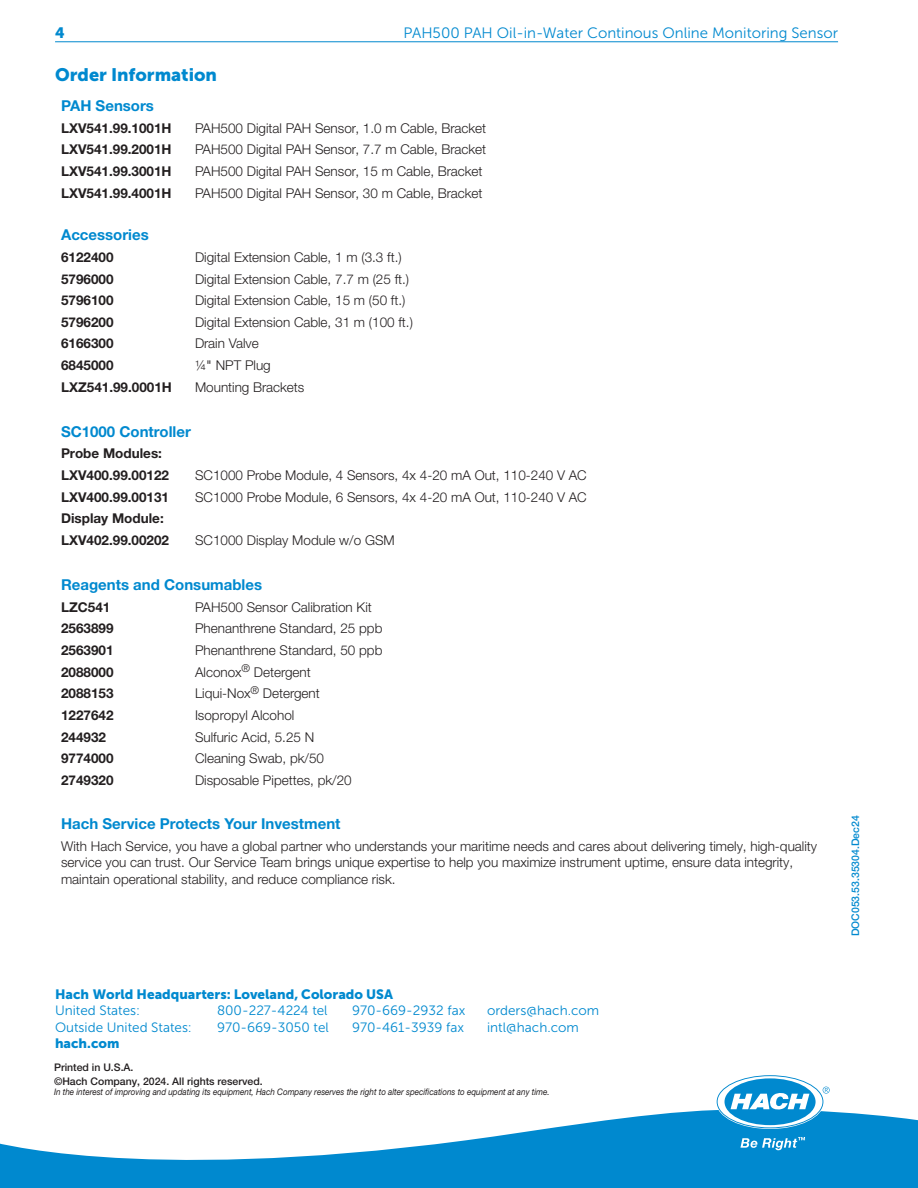
<style>
.page{position:relative;width:918px;height:1188px;background:#fff}
.page>*{position:absolute;margin:0;border:0;box-sizing:border-box;transform-origin:0 0}
.Head_2{font:18px "Museo Sans 900";color:#0089cf}
.Head_3_Text_1_Bold{font:700 15px "Helvetica Neue LTW1 G";color:#0089cf}
.Head_3{font:15px "Museo Sans 300";color:#0089cf}
.Head_3-2{font:15px "Museo Sans 900";color:#0089cf}
.Text_1{font:300 13.5px/16.5px "Helvetica Neue LTW1 G";color:#231f20}
.Text_1_Text_1_Bold{font:700 13.5px "Helvetica Neue LTW1 G";color:#231f20}
.t1{font:13.5px "Museo Sans 300";color:#0089cf}
.t2{font:13.5px "Museo Sans 900";color:#0089cf}
.Text_1_Bold{font:700 13.5px "Helvetica Neue LTW1 G";color:#231f20}
.t3{font:500 10.5px/13.5px "Helvetica Neue LTW1 G";color:#231f20}
.t4{font:500 10.5px "Helvetica Neue LTW1 G";color:#0089cf}
.t5{font:italic 9px "Helvetica Neue LTW1 G";color:#231f20;scale:.9 1}
.s1{font-weight:400}
</style>
<div class="page">
<svg style="left:0;top:1110px;width:918px;height:78px;fill:#0089cf"></svg>
<svg style="left:718px;top:1076px;width:112px;height:51px"></svg>
<svg style="left:740px;top:1137px;width:65px;height:13px"></svg>
<hr style="left:55px;top:41px;width:783px;height:1px;background:#0089cf">
<p class="Head_3-2" style="left:55px;top:24px;width:11px">4</p>
<p class="Head_3" style="left:404px;top:25px;width:436px">PAH500 PAH Oil-in-Water Continous Online Monitoring Sensor</p>
<p class="Head_2" style="left:55px;top:64px;width:163px">Order Information</p>
<p class="Head_3_Text_1_Bold" style="left:61px;top:97px;width:94px">PAH Sensors</p>
<p class="Text_1_Text_1_Bold" style="left:61px;top:120px;width:112px">LXV541.99.1001H</p>
<p class="Text_1" style="left:195px;top:120px;width:293px">PAH500 Digital PAH Sensor, 1.0 m Cable, Bracket</p>
<p class="Text_1_Text_1_Bold" style="left:61px;top:141px;width:112px">LXV541.99.2001H</p>
<p class="Text_1" style="left:195px;top:141px;width:293px">PAH500 Digital PAH Sensor, 7.7 m Cable, Bracket</p>
<p class="Text_1_Text_1_Bold" style="left:61px;top:163px;width:112px">LXV541.99.3001H</p>
<p class="Text_1" style="left:195px;top:163px;width:289px">PAH500 Digital PAH Sensor, 15 m Cable, Bracket</p>
<p class="Text_1_Text_1_Bold" style="left:61px;top:185px;width:112px">LXV541.99.4001H</p>
<p class="Text_1" style="left:195px;top:185px;width:289px">PAH500 Digital PAH Sensor, 30 m Cable, Bracket</p>
<p class="Head_3_Text_1_Bold" style="left:61px;top:226px;width:89px">Accessories</p>
<p class="Text_1_Text_1_Bold" style="left:61px;top:249px;width:54px">6122400</p>
<p class="Text_1" style="left:195px;top:249px;width:208px">Digital Extension Cable, 1 m (3.3 ft.)</p>
<p class="Text_1_Text_1_Bold" style="left:61px;top:270px;width:54px">5796000</p>
<p class="Text_1" style="left:195px;top:270px;width:216px">Digital Extension Cable, 7.7 m (25 ft.)</p>
<p class="Text_1_Text_1_Bold" style="left:61px;top:292px;width:54px">5796100</p>
<p class="Text_1" style="left:195px;top:292px;width:212px">Digital Extension Cable, 15 m (50 ft.)</p>
<p class="Text_1_Text_1_Bold" style="left:61px;top:314px;width:54px">5796200</p>
<p class="Text_1" style="left:195px;top:314px;width:219px">Digital Extension Cable, 31 m (100 ft.)</p>
<p class="Text_1_Text_1_Bold" style="left:61px;top:335px;width:54px">6166300</p>
<p class="Text_1" style="left:195px;top:335px;width:65px">Drain Valve</p>
<p class="Text_1_Text_1_Bold" style="left:61px;top:357px;width:54px">6845000</p>
<p class="Text_1" style="left:195px;top:357px;width:77px">¼<span class="s1">"</span> NPT Plug</p>
<p class="Text_1_Text_1_Bold" style="left:61px;top:379px;width:112px">LXZ541.99.0001H</p>
<p class="Text_1" style="left:195px;top:379px;width:111px">Mounting Brackets</p>
<p class="Head_3_Text_1_Bold" style="left:61px;top:422px;width:131px">SC1000 Controller</p>
<p class="Text_1_Bold" style="left:61px;top:445px;width:102px">Probe Modules:</p>
<p class="Text_1_Text_1_Bold" style="left:61px;top:467px;width:110px">LXV400.99.00122</p>
<p class="Text_1" style="left:195px;top:467px;width:393px">SC1000 Probe Module, 4 Sensors, 4x 4-20 mA Out, 110-240 V AC</p>
<p class="Text_1_Text_1_Bold" style="left:61px;top:489px;width:110px">LXV400.99.00131</p>
<p class="Text_1" style="left:195px;top:489px;width:393px">SC1000 Probe Module, 6 Sensors, 4x 4-20 mA Out, 110-240 V AC</p>
<p class="Text_1_Bold" style="left:61px;top:510px;width:104px">Display Module:</p>
<p class="Text_1_Text_1_Bold" style="left:61px;top:532px;width:110px">LXV402.99.00202</p>
<p class="Text_1" style="left:195px;top:532px;width:201px">SC1000 Display Module w/o GSM</p>
<p class="Head_3_Text_1_Bold" style="left:61px;top:576px;width:203px">Reagents and Consumables</p>
<p class="Text_1_Text_1_Bold" style="left:61px;top:599px;width:51px">LZC541</p>
<p class="Text_1" style="left:195px;top:599px;width:178px">PAH500 Sensor Calibration Kit</p>
<p class="Text_1_Text_1_Bold" style="left:61px;top:620px;width:54px">2563899</p>
<p class="Text_1" style="left:195px;top:620px;width:189px">Phenanthrene Standard, 25 ppb</p>
<p class="Text_1_Text_1_Bold" style="left:61px;top:642px;width:54px">2563901</p>
<p class="Text_1" style="left:195px;top:642px;width:189px">Phenanthrene Standard, 50 ppb</p>
<p class="Text_1_Text_1_Bold" style="left:61px;top:664px;width:54px">2088000</p>
<p class="Text_1" style="left:195px;top:664px;width:117px">Alconox<sup>®</sup> Detergent</p>
<p class="Text_1_Text_1_Bold" style="left:61px;top:685px;width:54px">2088153</p>
<p class="Text_1" style="left:195px;top:685px;width:126px">Liqui-Nox<sup>®</sup> Detergent</p>
<p class="Text_1_Text_1_Bold" style="left:61px;top:707px;width:54px">1227642</p>
<p class="Text_1" style="left:195px;top:707px;width:101px">Isopropyl Alcohol</p>
<p class="Text_1_Text_1_Bold" style="left:61px;top:729px;width:47px">244932</p>
<p class="Text_1" style="left:195px;top:729px;width:121px">Sulfuric Acid, 5.25 N</p>
<p class="Text_1_Text_1_Bold" style="left:61px;top:750px;width:54px">9774000</p>
<p class="Text_1" style="left:195px;top:750px;width:131px">Cleaning Swab, pk/50</p>
<p class="Text_1_Text_1_Bold" style="left:61px;top:772px;width:54px">2749320</p>
<p class="Text_1" style="left:195px;top:772px;width:158px">Disposable Pipettes, pk/20</p>
<p class="Head_3_Text_1_Bold" style="left:61px;top:815px;width:281px">Hach Service Protects Your Investment</p>
<p class="Text_1" style="left:61px;top:838px;width:758px">With Hach Service, you have a global partner who understands your maritime needs and cares about delivering timely, high-quality service you can trust. Our Service Team brings unique expertise to help you maximize instrument uptime, ensure data integrity, maintain operational stability, and reduce compliance risk.</p>
<p class="t4" style="left:849px;top:936px;width:123px;rotate:-90deg">DOC053.53.35304.Dec24</p>
<p class="t2" style="left:55px;top:987px;width:339px">Hach World Headquarters: Loveland, Colorado USA</p>
<p class="t1" style="left:55px;top:1004px;width:87px">United States:</p>
<p class="t1" style="left:217px;top:1004px;width:112px">800-227-4224 tel</p>
<p class="t1" style="left:352px;top:1004px;width:115px">970-669-2932 fax</p>
<p class="t1" style="left:487px;top:1004px;width:114px">orders@hach.com</p>
<p class="t1" style="left:55px;top:1020px;width:138px">Outside United States:</p>
<p class="t1" style="left:217px;top:1020px;width:113px">970-669-3050 tel</p>
<p class="t1" style="left:352px;top:1020px;width:113px">970-461-3939 fax</p>
<p class="t1" style="left:487px;top:1020px;width:93px">intl@hach.com</p>
<p class="t2" style="left:55px;top:1036px;width:66px">hach.com</p>
<p class="t3" style="left:54px;top:1061px;width:210px">Printed in U.S.A.<br>©Hach Company, 2024. All rights reserved.</p>
<p class="t5" style="left:54px;top:1087px;width:552px">In the interest of improving and updating its equipment, Hach Company reserves the right to alter specifications to equipment at any time.</p>
</div>
